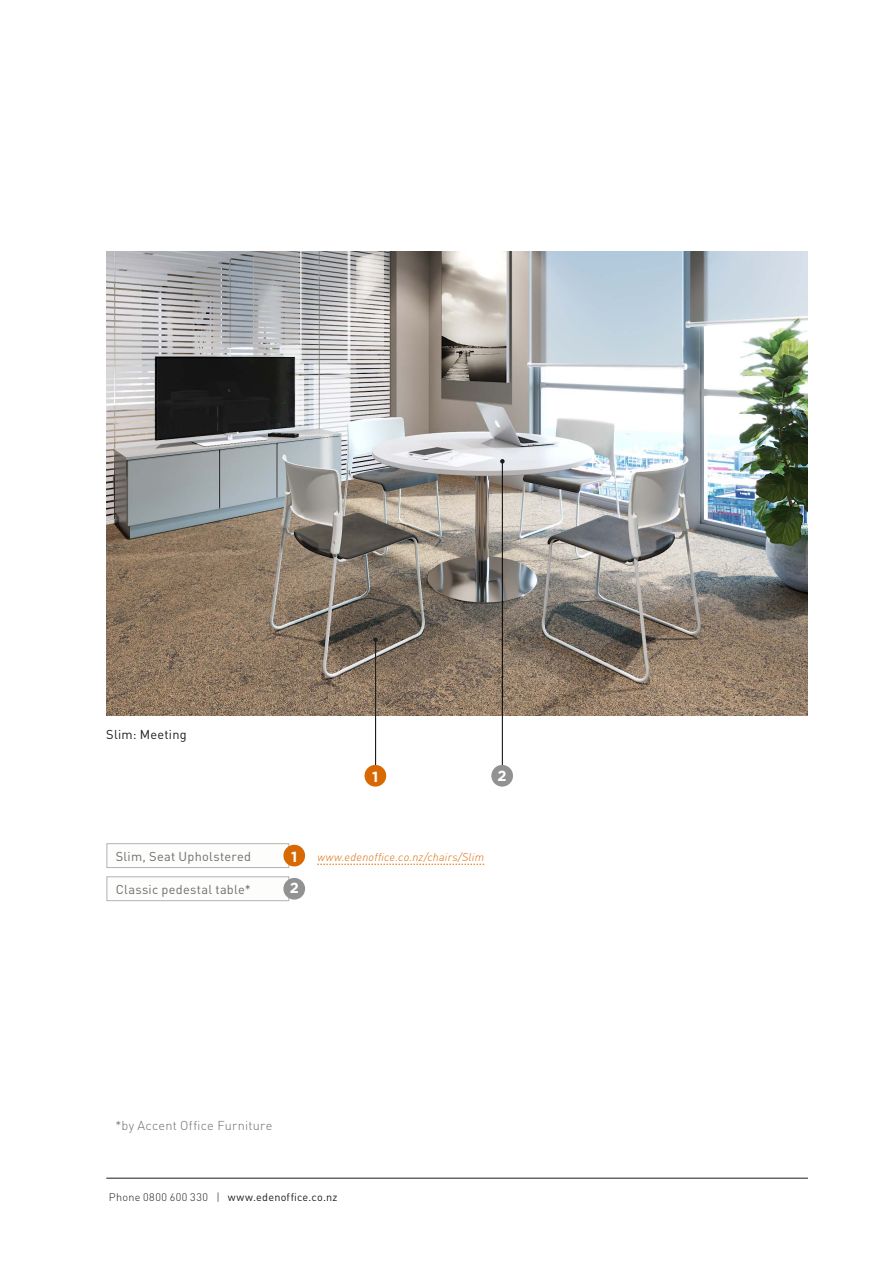
<style>
.page{position:relative;width:893px;height:1263px;background:#fff}
.page>*{position:absolute;margin:0;border:0;box-sizing:border-box;transform-origin:0 0}
.t1{font:700 14.7px "Gotham";color:#fff}
.t2{font:12.75px "DIN";letter-spacing:.02em;color:#6b6e6e}
.t3{font:300 12.75px "DIN";letter-spacing:.015em;color:#6b6e6e}
.t4{font:12.75px "DIN";letter-spacing:.02em;color:#1d1d1b}
.t5{font:italic 300 11.25px "DIN";letter-spacing:.02em;color:#d86902}
.t6{font:10.8px "DIN";letter-spacing:.02em;color:#1d1d1b}
.s1{font-weight:300}
</style>
<div class="page">
<img style="left:106px;top:251px;width:702px;height:465px">
<hr style="left:375px;top:640px;width:1px;height:127px;background:#1d1d1b">
<svg style="left:373px;top:637px;width:5px;height:5px"></svg>
<div style="left:365px;top:765px;width:21px;height:22px;background:#d86902;border-radius:50%"></div>
<div style="left:107px;top:843px;width:182px;height:25px;border:1px solid #b3b2b2"></div>
<div style="left:283px;top:845px;width:22px;height:21px;background:#d86902;border-radius:50%"></div>
<svg style="left:317px;top:864px;width:167px;height:1px"></svg>
<hr style="left:502px;top:461px;width:1px;height:307px;background:#1d1d1b">
<svg style="left:500px;top:459px;width:5px;height:5px"></svg>
<div style="left:491px;top:765px;width:22px;height:22px;background:#929292;border-radius:50%"></div>
<div style="left:107px;top:876px;width:182px;height:25px;border:1px solid #b3b2b2"></div>
<div style="left:283px;top:878px;width:22px;height:21px;background:#929292;border-radius:50%"></div>
<hr style="left:106px;top:1178px;width:702px;height:1px;background:#1d1d1b">
<p class="t4" style="left:106px;top:726px;width:82px">Slim: Meeting</p>
<p class="t1" style="left:372px;top:768px;width:8px">1</p>
<p class="t1" style="left:498px;top:767px;width:11px">2</p>
<p class="t2" style="left:116px;top:848px;width:137px">Slim, Seat Upholstered</p>
<p class="t1" style="left:291px;top:848px;width:8px">1</p>
<p class="t2" style="left:116px;top:881px;width:137px">Classic pedestal table*</p>
<p class="t1" style="left:290px;top:880px;width:11px">2</p>
<p class="t5" style="left:317px;top:850px;width:168px">www.edenoffice.co.nz/chairs/Slim</p>
<p class="t3" style="left:115px;top:1118px;width:159px">*by Accent Office Furniture</p>
<p class="t6" style="left:109px;top:1190px;width:230px"><span class="s1">Phone 0800 600 330 |</span> www.edenoffice.co.nz</p>
</div>
